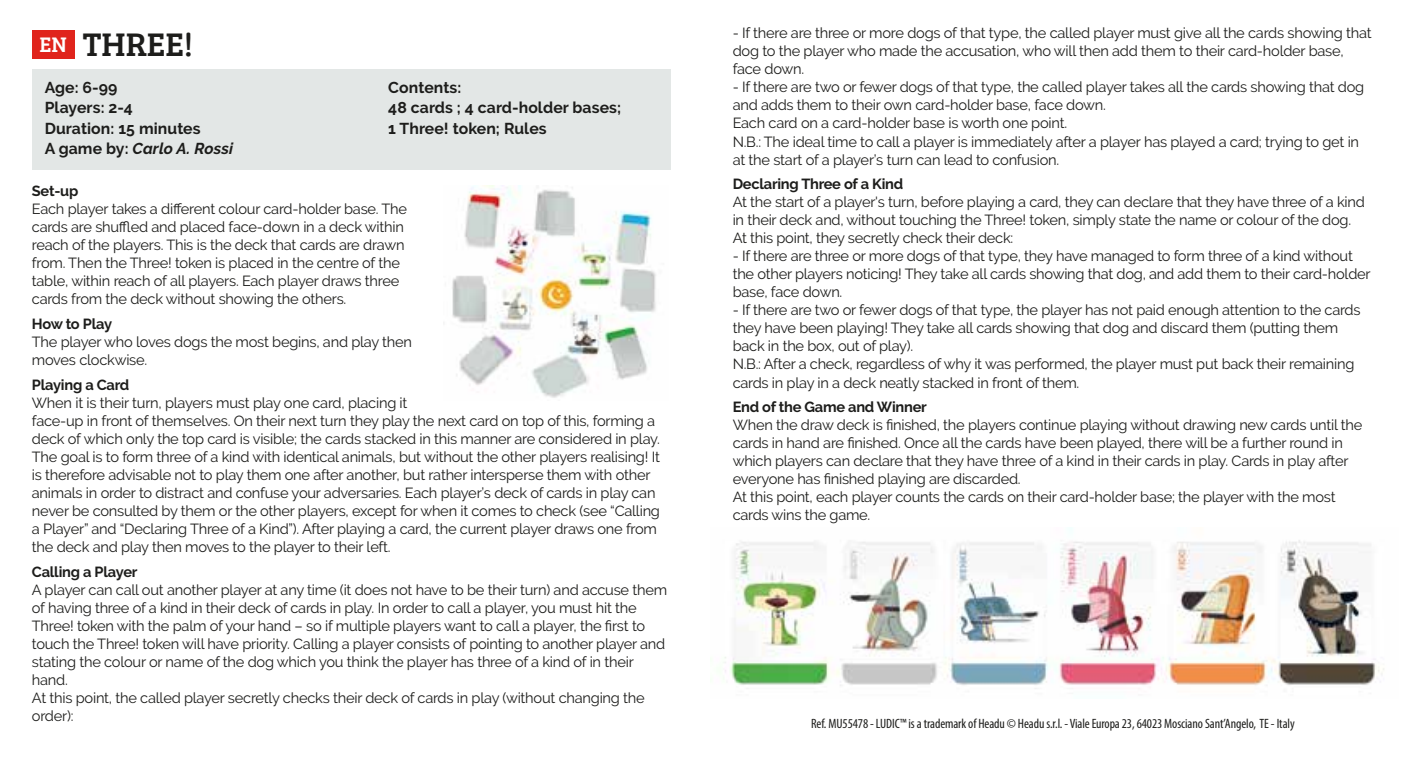
<style>
.page{position:relative;width:1404px;height:766px;background:#fff}
.page>*{position:absolute;margin:0;border:0;box-sizing:border-box;transform-origin:0 0}
.t1{font:33.75px "Bree Serif";color:#1d1d1b}
.t2{font:700 15.75px/20.2px "Raleway";letter-spacing:.005em;color:#1d1d1b}
.t3{font:14.62px/18px "Raleway";letter-spacing:-.015em;color:#1d1d1b}
.t4{font:700 14.62px "Raleway";letter-spacing:-.015em;color:#1d1d1b}
.t5{font:condensed 13.5px "Myriad Pro";letter-spacing:-.005em;color:#1d1d1b}
.s1{font-size:21.82px;color:#fff}
.s2{font-style:italic}
</style>
<div class="page">
<img style="left:723px;top:527px;width:661px;height:162px">
<div style="left:32px;top:30px;width:43px;height:29px;background:#e0241c"></div>
<div style="left:32px;top:69px;width:638px;height:100px;background:#e3e7e6"></div>
<img style="left:452px;top:185px;width:204px;height:213px">
<h1 class="t1" style="left:40px;top:20px;width:155px"><span class="s1">EN</span> THREE!</h1>
<p class="t2" style="left:45px;top:78px;width:190px">Age: 6-99<br>Players: 2-4<br>Duration: 15 minutes<br>A game by: <span class="s2">Carlo A. Rossi</span></p>
<p class="t2" style="left:388px;top:78px;width:234px">Contents:<br>48 cards ; 4 card-holder bases;<br>1 Three! token; Rules</p>
<p class="t4" style="left:32px;top:182px;width:48px">Set-up</p>
<p class="t3" style="left:32px;top:200px;width:377px">Each player takes a different colour card-holder base. The cards are shuffled and placed face-down in a deck within reach of the players. This is the deck that cards are drawn from. Then the Three! token is placed in the centre of the table, within reach of all players. Each player draws three cards from the deck without showing the others.</p>
<p class="t4" style="left:32px;top:315px;width:82px">How to Play</p>
<p class="t3" style="left:32px;top:333px;width:381px">The player who loves dogs the most begins, and play then moves clockwise.</p>
<p class="t4" style="left:32px;top:376px;width:99px">Playing a Card</p>
<p class="t3" style="left:32px;top:393px;width:629px">When it is their turn, players must play one card, placing it<br>face-up in front of themselves. On their next turn they play the next card on top of this, forming a deck of which only the top card is visible; the cards stacked in this manner are considered in play.<br>The goal is to form three of a kind with identical animals, but without the other players realising! It is therefore advisable not to play them one after another, but rather intersperse them with other animals in order to distract and confuse your adversaries. Each player’s deck of cards in play can never be consulted by them or the other players, except for when it comes to check (see “Calling a Player” and “Declaring Three of a Kind”). After playing a card, the current player draws one from the deck and play then moves to the player to their left.</p>
<p class="t4" style="left:32px;top:563px;width:107px">Calling a Player</p>
<p class="t3" style="left:32px;top:580px;width:636px">A player can call out another player at any time (it does not have to be their turn) and accuse them of having three of a kind in their deck of cards in play. In order to call a player, you must hit the Three! token with the palm of your hand – so if multiple players want to call a player, the first to touch the Three! token will have priority. Calling a player consists of pointing to another player and stating the colour or name of the dog which you think the player has three of a kind of in their hand.<br>At this point, the called player secretly checks their deck of cards in play (without changing the order):</p>
<p class="t3" style="left:732px;top:24px;width:640px">- If there are three or more dogs of that type, the called player must give all the cards showing that dog to the player who made the accusation, who will then add them to their card-holder base, face down.</p>
<p class="t3" style="left:732px;top:78px;width:633px">- If there are two or fewer dogs of that type, the called player takes all the cards showing that dog and adds them to their own card-holder base, face down.<br>Each card on a card-holder base is worth one point.<br>N.B.: The ideal time to call a player is immediately after a player has played a card; trying to get in at the start of a player’s turn can lead to confusion.</p>
<p class="t4" style="left:732px;top:176px;width:172px">Declaring Three of a Kind</p>
<p class="t3" style="left:732px;top:193px;width:633px">At the start of a player's turn, before playing a card, they can declare that they have three of a kind in their deck and, without touching the Three! token, simply state the name or colour of the dog.<br>At this point, they secretly check their deck:</p>
<p class="t3" style="left:732px;top:247px;width:639px">- If there are three or more dogs of that type, they have managed to form three of a kind without the other players noticing! They take all cards showing that dog, and add them to their card-holder base, face down.</p>
<p class="t3" style="left:732px;top:301px;width:629px">- If there are two or fewer dogs of that type, the player has not paid enough attention to the cards they have been playing! They take all cards showing that dog and discard them (putting them back in the box, out of play).<br>N.B.: After a check, regardless of why it was performed, the player must put back their remaining cards in play in a deck neatly stacked in front of them.</p>
<p class="t4" style="left:732px;top:398px;width:196px">End of the Game and Winner</p>
<p class="t3" style="left:732px;top:416px;width:631px">When the draw deck is finished, the players continue playing without drawing new cards until the cards in hand are finished. Once all the cards have been played, there will be a further round in which players can declare that they have three of a kind in their cards in play. Cards in play after everyone has finished playing are discarded.<br>At this point, each player counts the cards on their card-holder base; the player with the most cards wins the game.</p>
<p class="t5" style="left:811px;top:715px;width:485px">Ref. MU55478 - LUDIC™ is a trademark of Headu © Headu s.r.l. - Viale Europa 23, 64023 Mosciano Sant’Angelo, TE - Italy</p>
</div>
